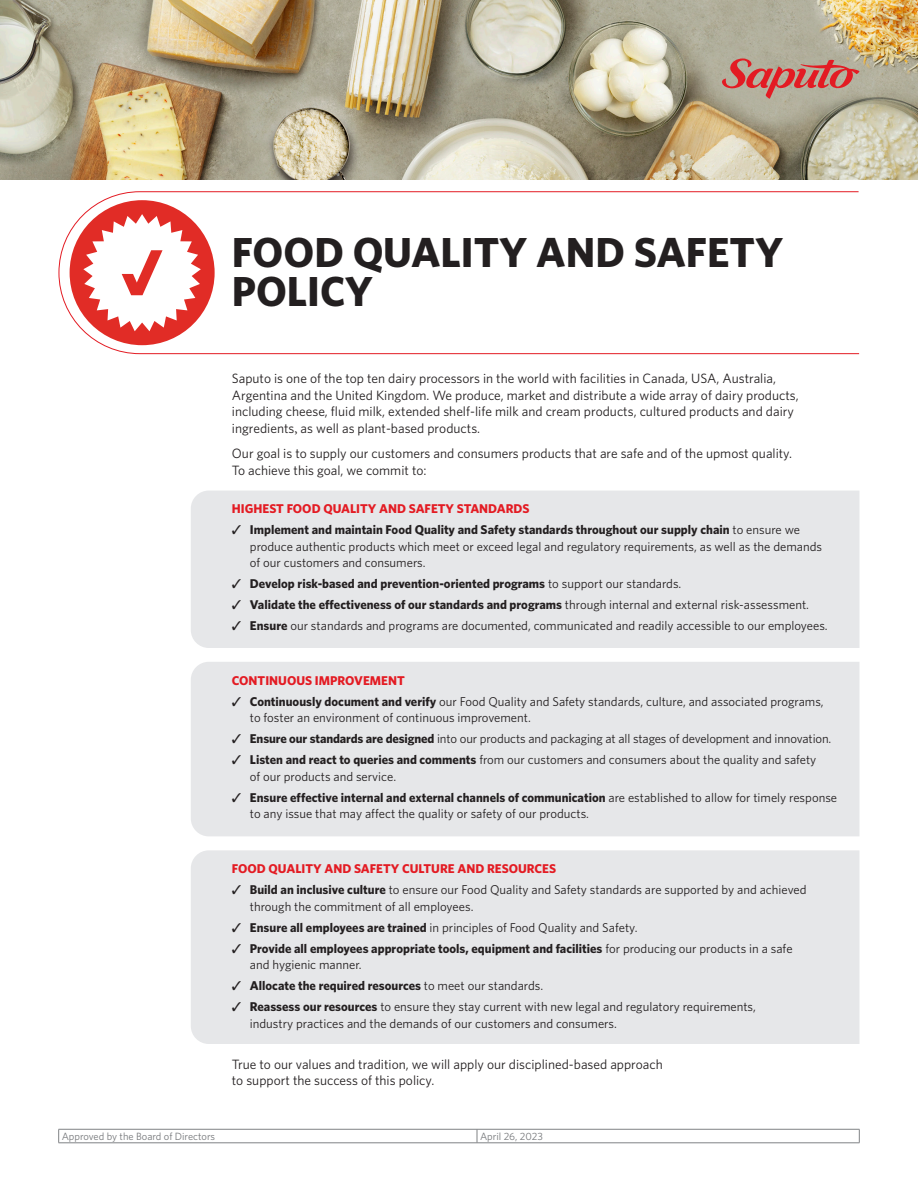
<style>
.page{position:relative;width:918px;height:1188px;background:#fff}
.page>*{position:absolute;margin:0;border:0;box-sizing:border-box;transform-origin:0 0}
.texte{font:700 42px/39px "Whitney";color:#231f20}
.texte-2{font:13.5px/16.4px "Whitney";color:#231f20}
.t1{font:12.75px/16.5px "Whitney";color:#231f20}
.t2{font:700 12.75px/16.5px "Whitney";color:#231f20}
.texte-3{font:700 12.75px "Whitney";color:#e31b23}
.t3{font:10.5px "Whitney";color:#76787b}
.s1{font-family:"Minion Pro"}
.s2{font-weight:700}
.s3{font-weight:400}
</style>
<div class="page">
<hr style="left:59px;top:1129px;width:418px;height:1px;background:#808285">
<svg style="left:58px;top:1129px;width:1px;height:14px"></svg>
<hr style="left:477px;top:1129px;width:383px;height:1px;background:#808285">
<svg style="left:477px;top:1129px;width:1px;height:14px"></svg>
<svg style="left:859px;top:1129px;width:1px;height:14px"></svg>
<hr style="left:59px;top:1143px;width:418px;height:1px;background:#808285">
<hr style="left:477px;top:1143px;width:383px;height:1px;background:#808285">
<div style="left:191px;top:491px;width:668px;height:157px;background:#e6e7e9"></div>
<div style="left:191px;top:662px;width:668px;height:174px;background:#e6e7e9"></div>
<div style="left:191px;top:850px;width:668px;height:194px;background:#e6e7e9"></div>
<img style="left:0;top:0;width:918px;height:180px">
<svg style="left:720px;top:59px;width:139px;height:40px;background:#c08479"></svg>
<svg style="left:58px;top:191px;width:802px;height:163px"></svg>
<div style="left:70px;top:200px;width:145px;height:145px;background:#e12c26;border-radius:50%"></div>
<svg style="left:83px;top:214px;width:118px;height:117px"></svg>
<p class="texte" style="left:232px;top:232px;width:553px">FOOD QUALITY AND SAFETY<br>POLICY</p>
<p class="texte-2" style="left:232px;top:370px;width:568px">Saputo is one of the top ten dairy processors in the world with facilities in Canada, USA, Australia, Argentina and the United Kingdom. We produce, market and distribute a wide array of dairy products, including cheese, fluid milk, extended shelf-life milk and cream products, cultured products and dairy ingredients<span class="s1">,</span> as well as plant-based products.</p>
<p class="texte-2" style="left:232px;top:445px;width:562px">Our goal is to supply our customers and consumers products that are safe and of the upmost quality.<br>To achieve this goal, we commit to:</p>
<p class="texte-3" style="left:232px;top:501px;width:299px">HIGHEST FOOD QUALITY AND SAFETY STANDARDS</p>
<p class="t1" style="left:250px;top:521px;width:574px;text-indent:-18px">✓ <span class="s2">Implement and maintain Food Quality and Safety standards throughout our supply chain</span> to ensure we produce authentic products which meet or exceed legal and regulatory requirements, as well as the demands of our customers and consumers.</p>
<p class="t2" style="left:232px;top:575px;width:451px">✓ Develop risk-based and prevention-oriented programs <span class="s3">to support our standards.</span></p>
<p class="t2" style="left:232px;top:596px;width:579px">✓ Validate the effectiveness of our standards and programs <span class="s3">through internal and external risk-assessment.</span></p>
<p class="t1" style="left:232px;top:617px;width:597px">✓ <span class="s2">Ensure</span> our standards and programs are documented, communicated and readily accessible to our employees.</p>
<p class="texte-3" style="left:232px;top:672px;width:174px">CONTINUOUS IMPROVEMENT</p>
<p class="t1" style="left:250px;top:693px;width:575px;text-indent:-18px">✓ <span class="s2">Continuously document and verify</span> our Food Quality and Safety standards, culture, and associated programs, to foster an environment of continuous improvement.</p>
<p class="t1" style="left:232px;top:730px;width:601px">✓ <span class="s2">Ensure our standards are designed</span> into our products and packaging at all stages of development and innovation.</p>
<p class="t1" style="left:250px;top:751px;width:568px;text-indent:-18px">✓ <span class="s2">Listen and react to queries and comments</span> from our customers and consumers about the quality and safety of our products and service.</p>
<p class="t1" style="left:250px;top:789px;width:589px;text-indent:-18px">✓ <span class="s2">Ensure effective internal and external channels of communication</span> are established to allow for timely response to any issue that may affect the quality or safety of our products.</p>
<p class="texte-3" style="left:232px;top:861px;width:326px">FOOD QUALITY AND SAFETY CULTURE AND RESOURCES</p>
<p class="t1" style="left:250px;top:881px;width:558px;text-indent:-18px">✓ <span class="s2">Build an inclusive culture</span> to ensure our Food Quality and Safety standards are supported by and achieved through the commitment of all employees.</p>
<p class="t1" style="left:232px;top:919px;width:407px">✓ <span class="s2">Ensure all employees are trained</span> in principles of Food Quality and Safety.</p>
<p class="t2" style="left:250px;top:940px;width:544px;text-indent:-18px">✓ Provide all employees appropriate tools, equipment and facilities <span class="s3">for producing our products in a safe and hygienic manner.</span></p>
<p class="t2" style="left:232px;top:977px;width:313px">✓ Allocate the required resources <span class="s3">to meet our standards.</span></p>
<p class="t1" style="left:250px;top:998px;width:508px;text-indent:-18px">✓ <span class="s2">Reassess our resources</span> to ensure they stay current with new legal and regulatory requirements, industry practices and the demands of our customers and consumers.</p>
<p class="texte-2" style="left:232px;top:1055px;width:432px">True to our values and tradition, we will apply our disciplined-based approach to support the success of this policy.</p>
<p class="t3" style="left:62px;top:1130px;width:155px">Approved by the Board of Directors</p>
<p class="t3" style="left:480px;top:1130px;width:64px">April 26, 2023</p>
</div>
